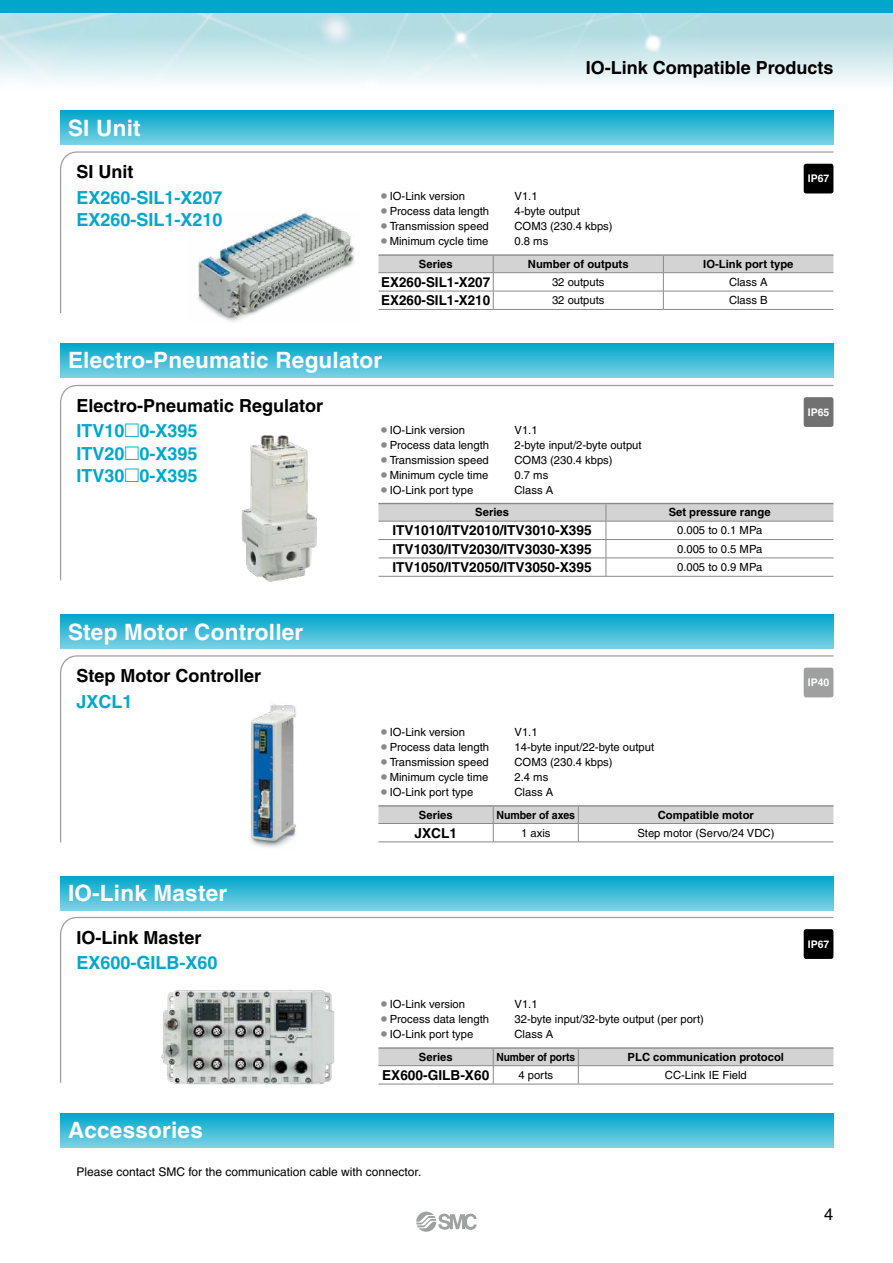
<style>
.page{position:relative;width:893px;height:1263px;background:#fff}
.page>*{position:absolute;margin:0;border:0;box-sizing:border-box;transform-origin:0 0}
.t1{font:700 22.5px "Helvetica";letter-spacing:.01em;color:#fff}
.t2{font:700 18px/25.5px "Helvetica";color:#000}
.t3{font:700 18px/22.5px "Helvetica";color:#00a7cb}
.t4{font:16.5px "Helvetica";color:#000}
.t5{font:700 13.65px "Helvetica";color:#000}
.t6{font:12px "Helvetica";color:#000}
.t7{font:11.25px "Helvetica";color:#000}
.t8{font:700 11.25px "Helvetica";color:#000}
.t9{font:700 11.25px "Helvetica";color:#000;scale:.91 1}
.t10{font:700 11.25px "Helvetica";color:#000;scale:.94 1}
.t11{font:700 10.5px "Helvetica";color:#fff}
.s1{color:#898989}
.s2{color:#00a7cb}
.s3{font-family:"European Pi Three";font-weight:400;color:#00a7cb}
.s4{font-family:"European Pi Three";font-weight:400}
</style>
<div class="page">
<div style="left:60px;top:343px;width:773px;height:34px;background:linear-gradient(to bottom,#00a6ca,#76cfe3)"></div>
<div style="left:60px;top:111px;width:773px;height:34px;background:linear-gradient(to bottom,#01a7cb,#79d0e3)"></div>
<div style="left:60px;top:614px;width:773px;height:34px;background:linear-gradient(to bottom,#00a6ca,#76cfe3)"></div>
<div style="left:60px;top:876px;width:773px;height:34px;background:linear-gradient(to bottom,#00a6ca,#77d0e3)"></div>
<img style="left:215px;top:314px;width:38px;height:8px">
<div style="left:0;top:0;width:893px;height:13px;background:#00a7cb"></div>
<div style="left:60px;top:1113px;width:773px;height:34px;background:linear-gradient(to bottom,#00a6ca,#77d0e3)"></div>
<hr style="left:378px;top:1084px;width:115px;height:1px;background:#898989">
<hr style="left:493px;top:1084px;width:85px;height:1px;background:#898989">
<hr style="left:578px;top:1084px;width:255px;height:1px;background:#898989">
<svg style="left:60px;top:151px;width:774px;height:163px"></svg>
<svg style="left:60px;top:655px;width:774px;height:189px"></svg>
<svg style="left:60px;top:916px;width:774px;height:168px"></svg>
<svg style="left:60px;top:384px;width:774px;height:198px"></svg>
<div style="left:804px;top:164px;width:29px;height:29px;background:#000;border-radius:3px"></div>
<div style="left:804px;top:668px;width:29px;height:29px;background:#9fa0a0;border-radius:3px"></div>
<div style="left:804px;top:929px;width:29px;height:30px;background:#000;border-radius:3px"></div>
<div style="left:804px;top:397px;width:29px;height:30px;background:#727171;border-radius:3px"></div>
<svg style="left:416px;top:1212px;width:61px;height:20px"></svg>
<h1 class="t1" style="left:68px;top:114px;width:74px">SI Unit</h1>
<h2 class="t2" style="left:77px;top:159px;width:59px">SI Unit</h2>
<h2 class="t3" style="left:77px;top:186px;width:148px">EX260-SIL1-X207<br>EX260-SIL1-X210</h2>
<h2 class="t2" style="left:586px;top:55px;width:249px">IO-Link Compatible Products</h2>
<p class="t7" style="left:378px;top:190px;width:88px"><span class="s1">○</span>IO-Link version</p>
<p class="t7" style="left:514px;top:190px;width:25px">V1.1</p>
<p class="t7" style="left:378px;top:205px;width:112px"><span class="s1">○</span>Process data length</p>
<p class="t7" style="left:514px;top:205px;width:67px">4-byte output</p>
<p class="t7" style="left:378px;top:220px;width:112px"><span class="s1">○</span>Transmission speed</p>
<p class="t7" style="left:514px;top:220px;width:100px">COM3 (230.4 kbps)</p>
<p class="t7" style="left:378px;top:235px;width:111px"><span class="s1">○</span>Minimum cycle time</p>
<p class="t7" style="left:514px;top:235px;width:35px">0.8 ms</p>
<p class="t8" style="left:419px;top:257px;width:35px">Series</p>
<p class="t8" style="left:528px;top:257px;width:102px">Number of outputs</p>
<p class="t8" style="left:703px;top:257px;width:92px">IO-Link port type</p>
<p class="t5" style="left:381px;top:274px;width:110px">EX260-SIL1-X207</p>
<p class="t7" style="left:552px;top:275px;width:54px">32 outputs</p>
<p class="t7" style="left:729px;top:275px;width:40px">Class A</p>
<p class="t5" style="left:381px;top:292px;width:110px">EX260-SIL1-X210</p>
<p class="t7" style="left:552px;top:294px;width:54px">32 outputs</p>
<p class="t7" style="left:729px;top:294px;width:40px">Class B</p>
<p class="t11" style="left:808px;top:172px;width:23px">IP67</p>
<h1 class="t1" style="left:68px;top:347px;width:316px">Electro-Pneumatic Regulator</h1>
<h2 class="t2" style="left:77px;top:392px;width:248px">Electro-Pneumatic Regulator<br><span class="s2">ITV10</span><span class="s3">M</span><span class="s2">0-X395</span></h2>
<h2 class="t3" style="left:77px;top:442px;width:123px">ITV20<span class="s4">M</span>0-X395<br>ITV30<span class="s4">M</span>0-X395</h2>
<h1 class="t1" style="left:68px;top:618px;width:237px">Step Motor Controller</h1>
<h2 class="t2" style="left:77px;top:663px;width:186px">Step Motor Controller</h2>
<h2 class="t3" style="left:77px;top:690px;width:58px">JXCL1</h2>
<h1 class="t1" style="left:68px;top:879px;width:161px">IO-Link Master</h1>
<h2 class="t2" style="left:77px;top:924px;width:127px">IO-Link Master</h2>
<h2 class="t3" style="left:77px;top:951px;width:143px">EX600-GILB-X60</h2>
<h1 class="t1" style="left:68px;top:1116px;width:136px">Accessories</h1>
<p class="t7" style="left:378px;top:423px;width:88px"><span class="s1">○</span>IO-Link version</p>
<p class="t7" style="left:514px;top:423px;width:25px">V1.1</p>
<p class="t7" style="left:378px;top:438px;width:112px"><span class="s1">○</span>Process data length</p>
<p class="t7" style="left:514px;top:438px;width:129px">2-byte input/2-byte output</p>
<p class="t7" style="left:378px;top:453px;width:112px"><span class="s1">○</span>Transmission speed</p>
<p class="t7" style="left:514px;top:453px;width:100px">COM3 (230.4 kbps)</p>
<p class="t7" style="left:378px;top:468px;width:111px"><span class="s1">○</span>Minimum cycle time</p>
<p class="t7" style="left:514px;top:468px;width:35px">0.7 ms</p>
<p class="t7" style="left:378px;top:483px;width:96px"><span class="s1">○</span>IO-Link port type</p>
<p class="t7" style="left:514px;top:483px;width:40px">Class A</p>
<p class="t8" style="left:475px;top:505px;width:35px">Series</p>
<p class="t8" style="left:669px;top:505px;width:104px">Set pressure range</p>
<p class="t5" style="left:392px;top:522px;width:201px">ITV1010/ITV2010/ITV3010-X395</p>
<p class="t7" style="left:677px;top:524px;width:87px">0.005 to 0.1 MPa</p>
<p class="t5" style="left:392px;top:540px;width:201px">ITV1030/ITV2030/ITV3030-X395</p>
<p class="t7" style="left:677px;top:542px;width:87px">0.005 to 0.5 MPa</p>
<p class="t5" style="left:392px;top:559px;width:201px">ITV1050/ITV2050/ITV3050-X395</p>
<p class="t7" style="left:677px;top:561px;width:87px">0.005 to 0.9 MPa</p>
<p class="t7" style="left:378px;top:725px;width:88px"><span class="s1">○</span>IO-Link version</p>
<p class="t7" style="left:514px;top:725px;width:25px">V1.1</p>
<p class="t7" style="left:378px;top:740px;width:112px"><span class="s1">○</span>Process data length</p>
<p class="t7" style="left:514px;top:740px;width:141px">14-byte input/22-byte output</p>
<p class="t7" style="left:378px;top:755px;width:112px"><span class="s1">○</span>Transmission speed</p>
<p class="t7" style="left:514px;top:755px;width:100px">COM3 (230.4 kbps)</p>
<p class="t7" style="left:378px;top:770px;width:111px"><span class="s1">○</span>Minimum cycle time</p>
<p class="t7" style="left:514px;top:770px;width:35px">2.4 ms</p>
<p class="t7" style="left:378px;top:785px;width:96px"><span class="s1">○</span>IO-Link port type</p>
<p class="t7" style="left:514px;top:785px;width:40px">Class A</p>
<p class="t8" style="left:419px;top:808px;width:35px">Series</p>
<p class="t10" style="left:496px;top:808px;width:85px">Number of axes</p>
<p class="t8" style="left:658px;top:808px;width:98px">Compatible motor</p>
<p class="t5" style="left:414px;top:824px;width:44px">JXCL1</p>
<p class="t7" style="left:521px;top:826px;width:31px">1 axis</p>
<p class="t7" style="left:637px;top:826px;width:139px">Step motor (Servo/24 VDC)</p>
<p class="t7" style="left:378px;top:998px;width:88px"><span class="s1">○</span>IO-Link version</p>
<p class="t7" style="left:514px;top:998px;width:25px">V1.1</p>
<p class="t7" style="left:378px;top:1013px;width:112px"><span class="s1">○</span>Process data length</p>
<p class="t7" style="left:514px;top:1013px;width:191px">32-byte input/32-byte output (per port)</p>
<p class="t7" style="left:378px;top:1028px;width:96px"><span class="s1">○</span>IO-Link port type</p>
<p class="t7" style="left:514px;top:1028px;width:40px">Class A</p>
<p class="t8" style="left:419px;top:1050px;width:35px">Series</p>
<p class="t9" style="left:496px;top:1050px;width:88px">Number of ports</p>
<p class="t8" style="left:628px;top:1050px;width:158px">PLC communication protocol</p>
<p class="t5" style="left:382px;top:1067px;width:109px">EX600-GILB-X60</p>
<p class="t7" style="left:518px;top:1068px;width:36px">4 ports</p>
<p class="t7" style="left:665px;top:1068px;width:83px">CC-Link IE Field</p>
<p class="t6" style="left:77px;top:1165px;width:346px">Please contact SMC for the communication cable with connector.</p>
<p class="t11" style="left:808px;top:406px;width:23px">IP65</p>
<p class="t11" style="left:808px;top:676px;width:23px">IP40</p>
<p class="t11" style="left:808px;top:938px;width:23px">IP67</p>
<h3 class="t4" style="left:824px;top:1205px;width:11px">4</h3>
</div>
